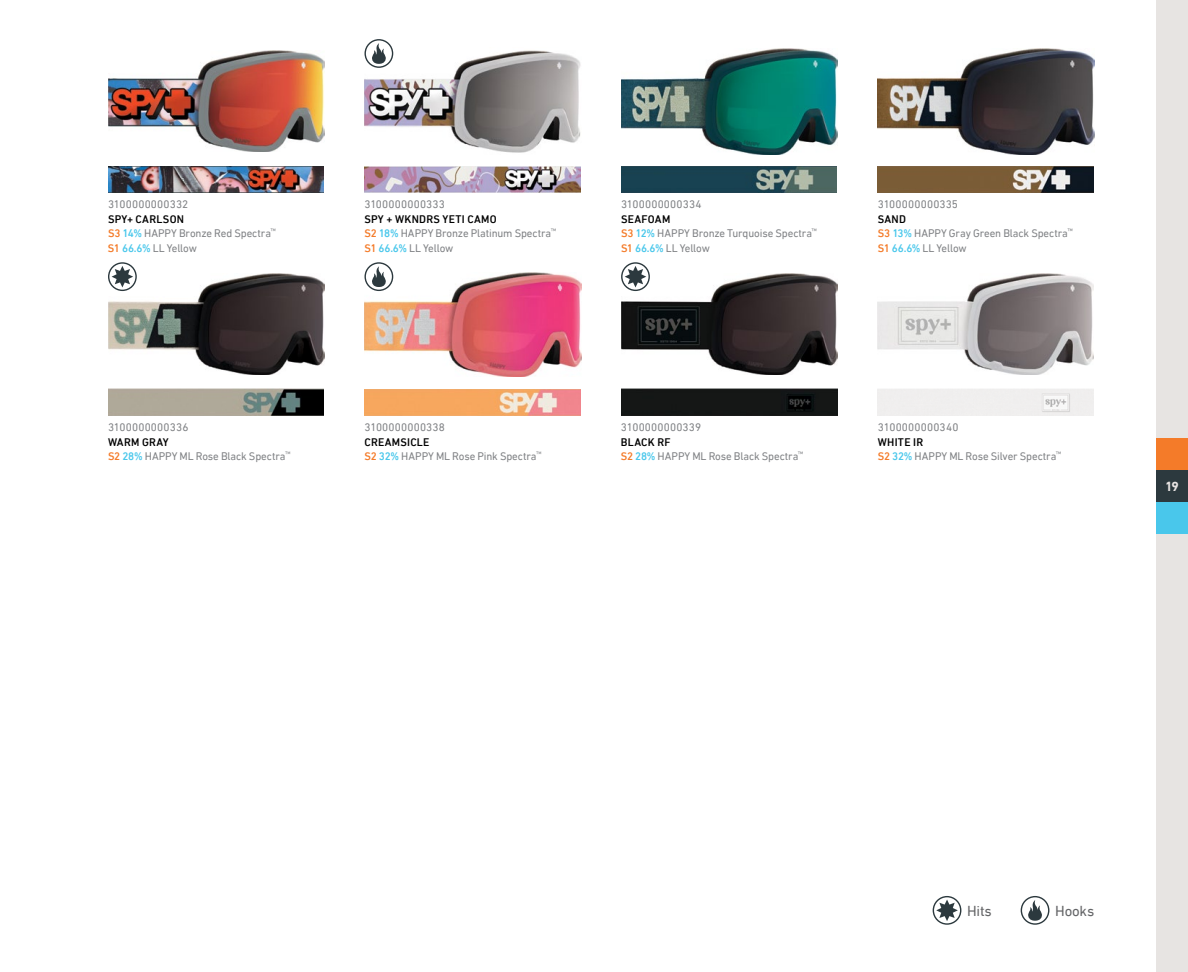
<style>
.page{position:relative;width:1188px;height:972px;background:#fff}
.page>*{position:absolute;margin:0;border:0;box-sizing:border-box;transform-origin:0 0}
.t1{font:14.85px "DIN Next LT Pro";letter-spacing:-.015em;color:#636466}
.t2{font:700 13.5px "DIN Next LT Pro";color:#e8e4e3}
.t3{font:11.25px/14.5px "DIN Next LT Pro";letter-spacing:-.005em;color:#808285}
.t4{font:11.25px "DIN Next LT Pro";letter-spacing:.015em;color:#808285}
.t5{font:11.25px "DIN Next LT Pro";letter-spacing:.02em;color:#808285}
.s1{font-weight:500;color:#000}
.s2{font-weight:500;color:#f47b29}
.s3{font-weight:500;color:#49c7eb}
</style>
<div class="page">
<img style="left:108px;top:51px;width:217px;height:101px">
<img style="left:108px;top:274px;width:217px;height:101px">
<img style="left:364px;top:272px;width:217px;height:104px">
<img style="left:621px;top:274px;width:217px;height:101px">
<img style="left:877px;top:274px;width:217px;height:101px">
<img style="left:364px;top:50px;width:217px;height:103px">
<img style="left:621px;top:48px;width:217px;height:106px">
<img style="left:878px;top:48px;width:216px;height:106px">
<img style="left:108px;top:166px;width:216px;height:27px">
<img style="left:364px;top:166px;width:216px;height:27px">
<img style="left:108px;top:389px;width:216px;height:27px">
<img style="left:621px;top:389px;width:216px;height:27px">
<div style="left:878px;top:389px;width:215px;height:27px;background:#f0efee"></div>
<img style="left:878px;top:166px;width:215px;height:27px">
<img style="left:364px;top:389px;width:216px;height:27px">
<img style="left:621px;top:166px;width:216px;height:27px">
<svg style="left:108px;top:262px;width:29px;height:29px"></svg>
<svg style="left:621px;top:262px;width:29px;height:29px"></svg>
<svg style="left:364px;top:39px;width:29px;height:29px"></svg>
<svg style="left:364px;top:262px;width:29px;height:29px"></svg>
<svg style="left:933px;top:896px;width:28px;height:29px"></svg>
<svg style="left:1021px;top:896px;width:28px;height:29px"></svg>
<div style="left:1156px;top:0;width:32px;height:972px;background:#e7e4e2"></div>
<div style="left:1156px;top:438px;width:32px;height:36px;background:#f47b29"></div>
<div style="left:1156px;top:498px;width:32px;height:36px;background:#49c7eb"></div>
<div style="left:1156px;top:470px;width:32px;height:32px;background:#2c393e"></div>
<p class="t4" style="left:108px;top:198px;width:82px">3100000000332</p>
<p class="t3" style="left:108px;top:211px;width:169px"><span class="s1">SPY+ CARLSON<br></span><span class="s2">S3</span> <span class="s3">14%</span> HAPPY Bronze Red Spectra<sup>™<br></sup><span class="s2">S1</span> <span class="s3">66.6%</span> LL Yellow</p>
<p class="t4" style="left:108px;top:421px;width:82px">3100000000336</p>
<p class="t3" style="left:108px;top:434px;width:184px"><span class="s1">WARM GRAY<br></span><span class="s2">S2</span> <span class="s3">28%</span> HAPPY ML Rose Black Spectra<sup>™</sup></p>
<p class="t4" style="left:364px;top:198px;width:82px">3100000000333</p>
<p class="t3" style="left:364px;top:211px;width:193px"><span class="s1">SPY + WKNDRS YETI CAMO<br></span><span class="s2">S2</span> <span class="s3">18%</span> HAPPY Bronze Platinum Spectra<sup>™<br></sup><span class="s2">S1</span> <span class="s3">66.6%</span> LL Yellow</p>
<p class="t4" style="left:621px;top:198px;width:82px">3100000000334</p>
<p class="t3" style="left:621px;top:211px;width:197px"><span class="s1">SEAFOAM<br></span><span class="s2">S3</span> <span class="s3">12%</span> HAPPY Bronze Turquoise Spectra<sup>™<br></sup><span class="s2">S1</span> <span class="s3">66.6%</span> LL Yellow</p>
<p class="t4" style="left:878px;top:198px;width:82px">3100000000335</p>
<p class="t3" style="left:878px;top:211px;width:197px"><span class="s1">SAND<br></span><span class="s2">S3</span> <span class="s3">13%</span> HAPPY Gray Green Black Spectra<sup>™<br></sup><span class="s2">S1</span> <span class="s3">66.6%</span> LL Yellow</p>
<p class="t4" style="left:364px;top:421px;width:82px">3100000000338</p>
<p class="t3" style="left:364px;top:434px;width:178px"><span class="s1">CREAMSICLE<br></span><span class="s2">S2</span> <span class="s3">32%</span> HAPPY ML Rose Pink Spectra<sup>™</sup></p>
<p class="t4" style="left:621px;top:421px;width:82px">3100000000339</p>
<p class="t3" style="left:621px;top:434px;width:184px"><span class="s1">BLACK RF<br></span><span class="s2">S2</span> <span class="s3">28%</span> HAPPY ML Rose Black Spectra<sup>™</sup></p>
<p class="t5" style="left:878px;top:421px;width:82px">3100000000340</p>
<p class="t3" style="left:878px;top:434px;width:185px"><span class="s1">WHITE IR<br></span><span class="s2">S2</span> <span class="s3">32%</span> HAPPY ML Rose Silver Spectra<sup>™</sup></p>
<p class="t2" style="left:1165px;top:479px;width:15px">19</p>
<h1 class="t1" style="left:967px;top:902px;width:26px">Hits</h1>
<h1 class="t1" style="left:1055px;top:902px;width:41px">Hooks</h1>
</div>
